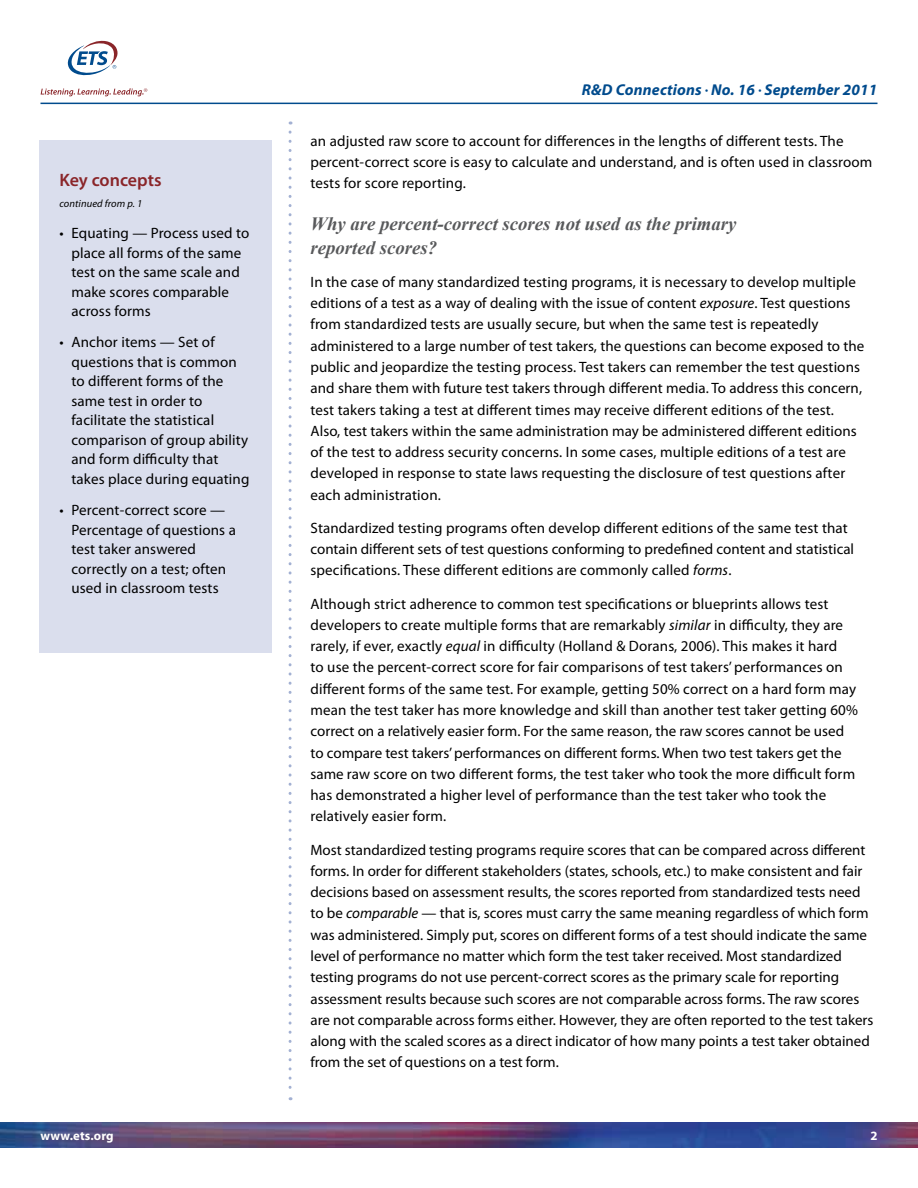
<style>
.page{position:relative;width:918px;height:1188px;background:#fff}
.page>*{position:absolute;margin:0;border:0;box-sizing:border-box;transform-origin:0 0}
.t1{font:italic 700 18.75px/24px "Times New Roman";color:#58595b}
.t2{font:600 18px "Myriad Pro";color:#8a2529}
.t3{font:italic 700 15.75px "Myriad Pro";letter-spacing:.01em;color:#004b8d}
.t4{font:15px/21.3px "Myriad Pro";letter-spacing:.005em;color:#000}
.t5{font:700 12.75px "Myriad Pro";letter-spacing:.01em;color:#fff}
.t6{font:italic 10.5px "Myriad Pro";letter-spacing:.01em;color:#000}
.s1{font-size:9.15px}
.s2{font-style:italic}
</style>
<div class="page">
<img style="left:0;top:1122px;width:918px;height:26px">
<hr style="left:40px;top:103px;width:838px;height:1px;background:#004b8d">
<svg style="left:289px;top:132px;width:3px;height:968px"></svg>
<svg style="left:67px;top:41px;width:51px;height:35px"></svg>
<svg style="left:41px;top:88px;width:106px;height:8px"></svg>
<div style="left:39px;top:140px;width:232px;height:512px;background:#dadeed"></div>
<p class="t2" style="left:59px;top:169px;width:104px">Key concepts</p>
<p class="t4" style="left:71px;top:223px;width:179px;line-height:19.5px;text-indent:-12px">• Equating — Process used to place all forms of the same test on the same scale and make scores comparable across forms</p>
<p class="t4" style="left:71px;top:332px;width:180px;line-height:19.5px;text-indent:-12px">• Anchor items — Set of questions that is common to different forms of the same test in order to facilitate the statistical comparison of group ability and form difficulty that takes place during equating</p>
<p class="t4" style="left:71px;top:500px;width:166px;line-height:19.5px;text-indent:-12px">• Percent-correct score —<br>Percentage of questions a test taker answered correctly on a test; often used in classroom tests</p>
<p class="t6" style="left:59px;top:197px;width:85px">continued from p. 1</p>
<p class="t3" style="left:582px;top:79px;width:297px">R&amp;D Connections <span class="s1">•</span> No. 16 <span class="s1">•</span> September 2011</p>
<p class="t4" style="left:310px;top:130px;width:563px">an adjusted raw score to account for differences in the lengths of different tests. The percent-correct score is easy to calculate and understand, and is often used in classroom tests for score reporting.</p>
<p class="t1" style="left:310px;top:211px;width:428px">Why are percent-correct scores not used as the primary reported scores?</p>
<p class="t4" style="left:310px;top:271px;width:555px">In the case of many standardized testing programs, it is necessary to develop multiple editions of a test as a way of dealing with the issue of content <span class="s2">exposure</span>. Test questions from standardized tests are usually secure, but when the same test is repeatedly administered to a large number of test takers, the questions can become exposed to the public and jeopardize the testing process. Test takers can remember the test questions and share them with future test takers through different media. To address this concern, test takers taking a test at different times may receive different editions of the test.<br>Also, test takers within the same administration may be administered different editions of the test to address security concerns. In some cases, multiple editions of a test are developed in response to state laws requesting the disclosure of test questions after each administration.</p>
<p class="t4" style="left:311px;top:517px;width:545px">Standardized testing programs often develop different editions of the same test that contain different sets of test questions conforming to predefined content and statistical specifications. These different editions are commonly called <span class="s2">forms</span>.</p>
<p class="t4" style="left:311px;top:593px;width:549px">Although strict adherence to common test specifications or blueprints allows test developers to create multiple forms that are remarkably <span class="s2">similar</span> in difficulty, they are rarely, if ever, exactly <span class="s2">equal</span> in difficulty (Holland &amp; Dorans, 2006). This makes it hard<br>to use the percent-correct score for fair comparisons of test takers’ performances on different forms of the same test. For example, getting 50% correct on a hard form may mean the test taker has more knowledge and skill than another test taker getting 60% correct on a relatively easier form. For the same reason, the raw scores cannot be used to compare test takers’ performances on different forms. When two test takers get the same raw score on two different forms, the test taker who took the more difficult form has demonstrated a higher level of performance than the test taker who took the relatively easier form.</p>
<p class="t4" style="left:311px;top:839px;width:564px">Most standardized testing programs require scores that can be compared across different forms. In order for different stakeholders (states, schools, etc.) to make consistent and fair decisions based on assessment results, the scores reported from standardized tests need to be <span class="s2">comparable</span> — that is, scores must carry the same meaning regardless of which form was administered. Simply put, scores on different forms of a test should indicate the same level of performance no matter which form the test taker received. Most standardized testing programs do not use percent-correct scores as the primary scale for reporting assessment results because such scores are not comparable across forms. The raw scores are not comparable across forms either. However, they are often reported to the test takers along with the scaled scores as a direct indicator of how many points a test taker obtained from the set of questions on a test form.</p>
<p class="t5" style="left:40px;top:1127px;width:75px">www.ets.org</p>
<p class="t5" style="left:870px;top:1127px;width:9px">2</p>
</div>
